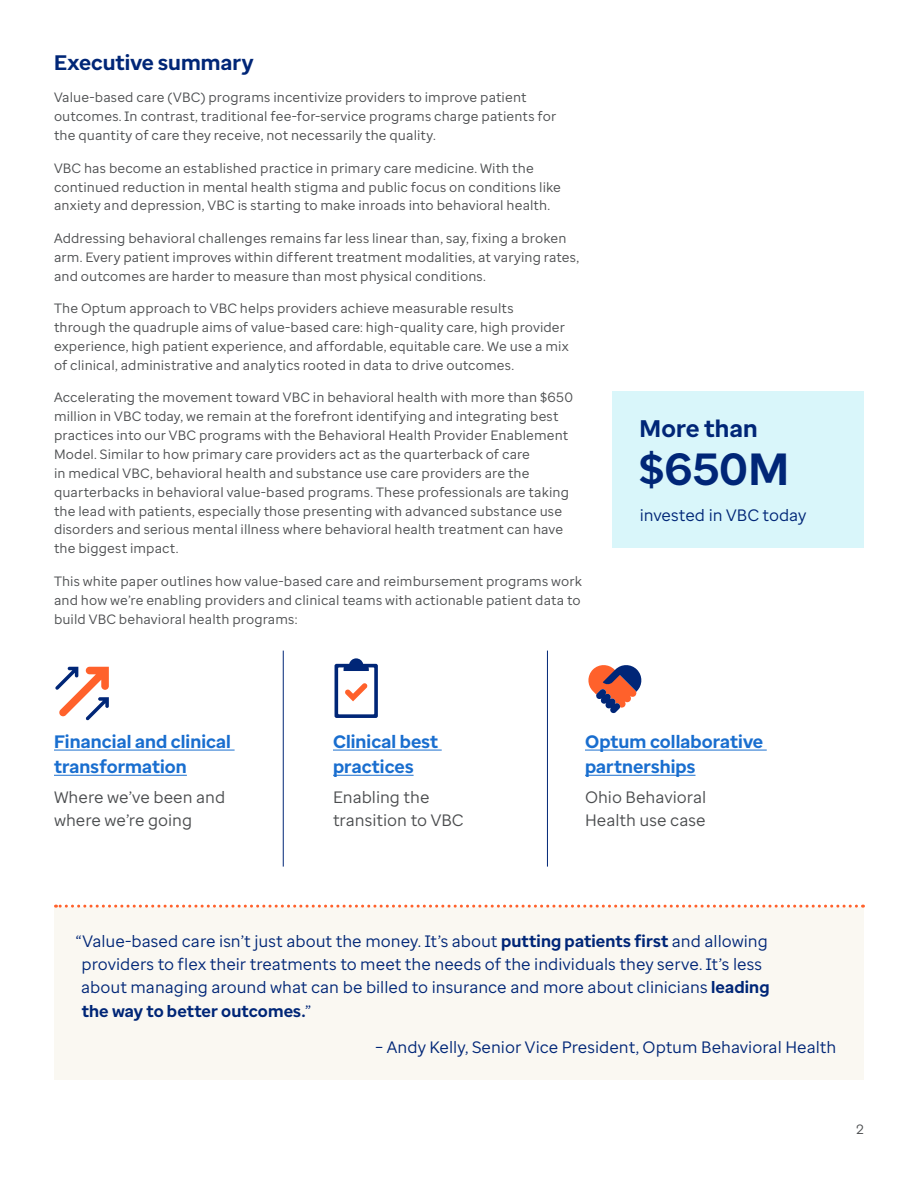
<style>
.page{position:relative;width:918px;height:1188px;background:#fff}
.page>*{position:absolute;margin:0;border:0;box-sizing:border-box;transform-origin:0 0}
.Stat_-_Large{font:700 45px "Optum Sans";color:#002677}
.Stat_-_Large-2{font:700 24px "Optum Sans";letter-spacing:.005em;color:#002677}
.Subhead{font:700 21px "Optum Sans";letter-spacing:.005em;color:#002677}
.Body_bullet_-_Level_1{font:700 18px/25.2px "Optum Sans";letter-spacing:.005em;color:#196ecf}
.Callout_body{font:16.5px/23.1px "Optum Sans";color:#002677}
.Body_bullet_-_Level_1-2{font:16.5px/23.1px "Optum Sans";color:#4b4d4f}
.Body{font:13.5px/18.9px "Optum Sans";letter-spacing:.01em;color:#4b4d4f}
.s1{font-weight:700}
</style>
<div class="page">
<hr style="left:54px;top:750px;width:181px;height:1px;background:#196ecf">
<hr style="left:54px;top:775px;width:133px;height:1px;background:#196ecf">
<hr style="left:333px;top:750px;width:109px;height:1px;background:#196ecf">
<hr style="left:333px;top:775px;width:81px;height:1px;background:#196ecf">
<hr style="left:585px;top:750px;width:182px;height:1px;background:#196ecf">
<hr style="left:585px;top:775px;width:111px;height:1px;background:#196ecf">
<hr style="left:283px;top:651px;width:1px;height:216px;background:#002677">
<hr style="left:547px;top:651px;width:1px;height:216px;background:#002677">
<div style="left:54px;top:908px;width:810px;height:172px;background:#faf8f2"></div>
<svg style="left:56px;top:905px;width:800px;height:3px"></svg>
<svg style="left:335px;top:658px;width:43px;height:60px"></svg>
<svg style="left:55px;top:667px;width:54px;height:53px"></svg>
<svg style="left:588px;top:665px;width:54px;height:48px"></svg>
<div style="left:612px;top:392px;width:252px;height:156px;background:#d9f6fa"></div>
<p class="Subhead" style="left:54px;top:49px;width:201px">Executive summary</p>
<p class="Body" style="left:54px;top:88px;width:504px">Value-based care (VBC) programs incentivize providers to improve patient outcomes. In contrast, traditional fee-for-service programs charge patients for the quantity of care they receive, not necessarily the quality.</p>
<p class="Body" style="left:54px;top:158px;width:508px">VBC has become an established practice in primary care medicine. With the continued reduction in mental health stigma and public focus on conditions like anxiety and depression, VBC is starting to make inroads into behavioral health.</p>
<p class="Body" style="left:54px;top:229px;width:527px">Addressing behavioral challenges remains far less linear than, say, fixing a broken arm. Every patient improves within different treatment modalities, at varying rates, and outcomes are harder to measure than most physical conditions.</p>
<p class="Body" style="left:54px;top:299px;width:516px">The Optum approach to VBC helps providers achieve measurable results through the quadruple aims of value-based care: high-quality care, high provider experience, high patient experience, and affordable, equitable care. We use a mix of clinical, administrative and analytics rooted in data to drive outcomes.</p>
<p class="Body" style="left:54px;top:388px;width:521px">Accelerating the movement toward VBC in behavioral health with more than $650 million in VBC today, we remain at the forefront identifying and integrating best practices into our VBC programs with the Behavioral Health Provider Enablement Model. Similar to how primary care providers act as the quarterback of care<br>in medical VBC, behavioral health and substance use care providers are the quarterbacks in behavioral value-based programs. These professionals are taking the lead with patients, especially those presenting with advanced substance use disorders and serious mental illness where behavioral health treatment can have the biggest impact.</p>
<p class="Body" style="left:54px;top:571px;width:529px;text-align:justify">This white paper outlines how value-based care and reimbursement programs work and how we’re enabling providers and clinical teams with actionable patient data to build VBC behavioral health programs:</p>
<p class="Stat_-_Large-2" style="left:640px;top:413px;width:120px">More than</p>
<p class="Stat_-_Large" style="left:639px;top:440px;width:151px">$650M</p>
<p class="Callout_body" style="left:640px;top:504px;width:168px">invested in VBC today</p>
<p class="Body_bullet_-_Level_1" style="left:54px;top:729px;width:179px">Financial and clinical transformation</p>
<p class="Body_bullet_-_Level_1-2" style="left:54px;top:786px;width:173px">Where we’ve been and where we’re going</p>
<p class="Body_bullet_-_Level_1" style="left:333px;top:729px;width:107px">Clinical best practices</p>
<p class="Body_bullet_-_Level_1-2" style="left:333px;top:786px;width:132px">Enabling the transition to VBC</p>
<p class="Body_bullet_-_Level_1" style="left:585px;top:729px;width:180px">Optum collaborative partnerships</p>
<p class="Body_bullet_-_Level_1-2" style="left:585px;top:786px;width:123px">Ohio Behavioral<br>Health use case</p>
<p class="Callout_body" style="left:81px;top:930px;width:690px;text-indent:-5px">“Value-based care isn’t just about the money. It’s about <span class="s1">putting patients first</span> and allowing providers to flex their treatments to meet the needs of the individuals they serve. It’s less about managing around what can be billed to insurance and more about clinicians <span class="s1">leading the way to better outcomes.</span>”</p>
<p class="Callout_body" style="left:375px;top:1036px;width:463px">– Andy Kelly, Senior Vice President, Optum Behavioral Health</p>
<p class="Body" style="left:857px;top:1120px;width:9px">2</p>
</div>
